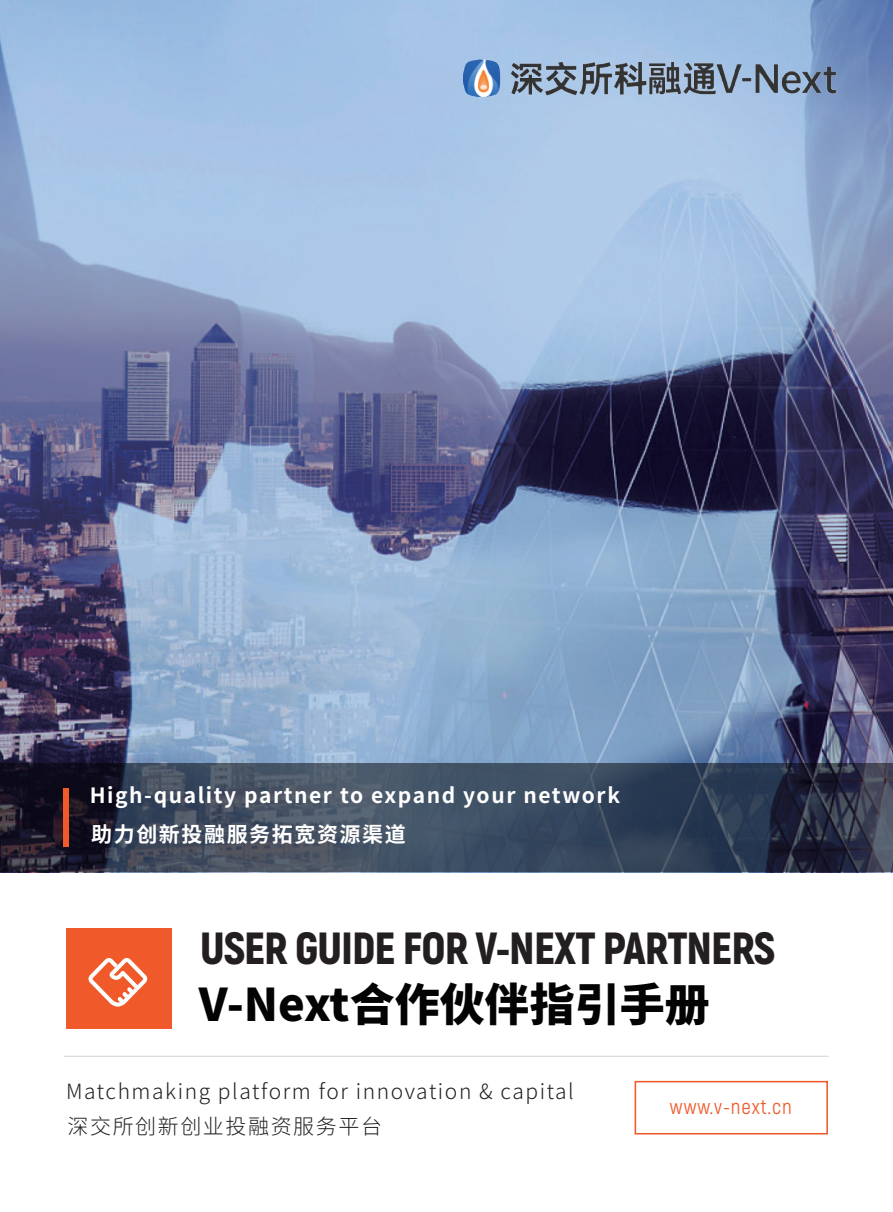
<style>
.page{position:relative;width:893px;height:1212px;background:#fff}
.page>*{position:absolute;margin:0;border:0;box-sizing:border-box;transform-origin:0 0}
.t1{font:900 45px "Akrobat";letter-spacing:-.02em;color:#231f20}
.t2{font:800 45px "Source Han Sans CN";color:#030303}
.t3{font:300 21px/34.8px "Source Han Sans CN";letter-spacing:.075em;color:#231f20}
.t4{font:700 21px/38.8px "Source Han Sans CN";letter-spacing:.075em;color:#fff}
.t5{font:21px "Akrobat";letter-spacing:.04em;color:#f05a2a}
</style>
<div class="page">
<img style="left:0;top:0;width:893px;height:763px">
<hr style="left:64px;top:1056px;width:765px;height:1px;background:#d1d2d4">
<div style="left:66px;top:928px;width:106px;height:101px;background:#f05a2a"></div>
<svg style="left:88px;top:958px;width:59px;height:48px"></svg>
<svg style="left:0;top:763px;width:893px;height:109px;background:#354053"></svg>
<div style="left:63px;top:788px;width:6px;height:58px;background:#f05a2a"></div>
<div style="left:635px;top:1081px;width:193px;height:53px;border:2px solid #f05a2a"></div>
<img style="left:463px;top:59px;width:373px;height:38px">
<p class="t4" style="left:90px;top:777px;width:532px">High-quality partner to expand your network助力创新投融服务拓宽资源渠道</p>
<h1 class="t1" style="left:200px;top:919px;width:577px">USER GUIDE FOR V-NEXT PARTNERS</h1>
<h1 class="t2" style="left:199px;top:979px;width:512px">V-Next合作伙伴指引手册</h1>
<p class="t3" style="left:66px;top:1074px;width:509px">Matchmaking platform for innovation &amp; capital深交所创新创业投融资服务平台</p>
<p class="t5" style="left:670px;top:1094px;width:123px">www.v-next.cn</p>
</div>
